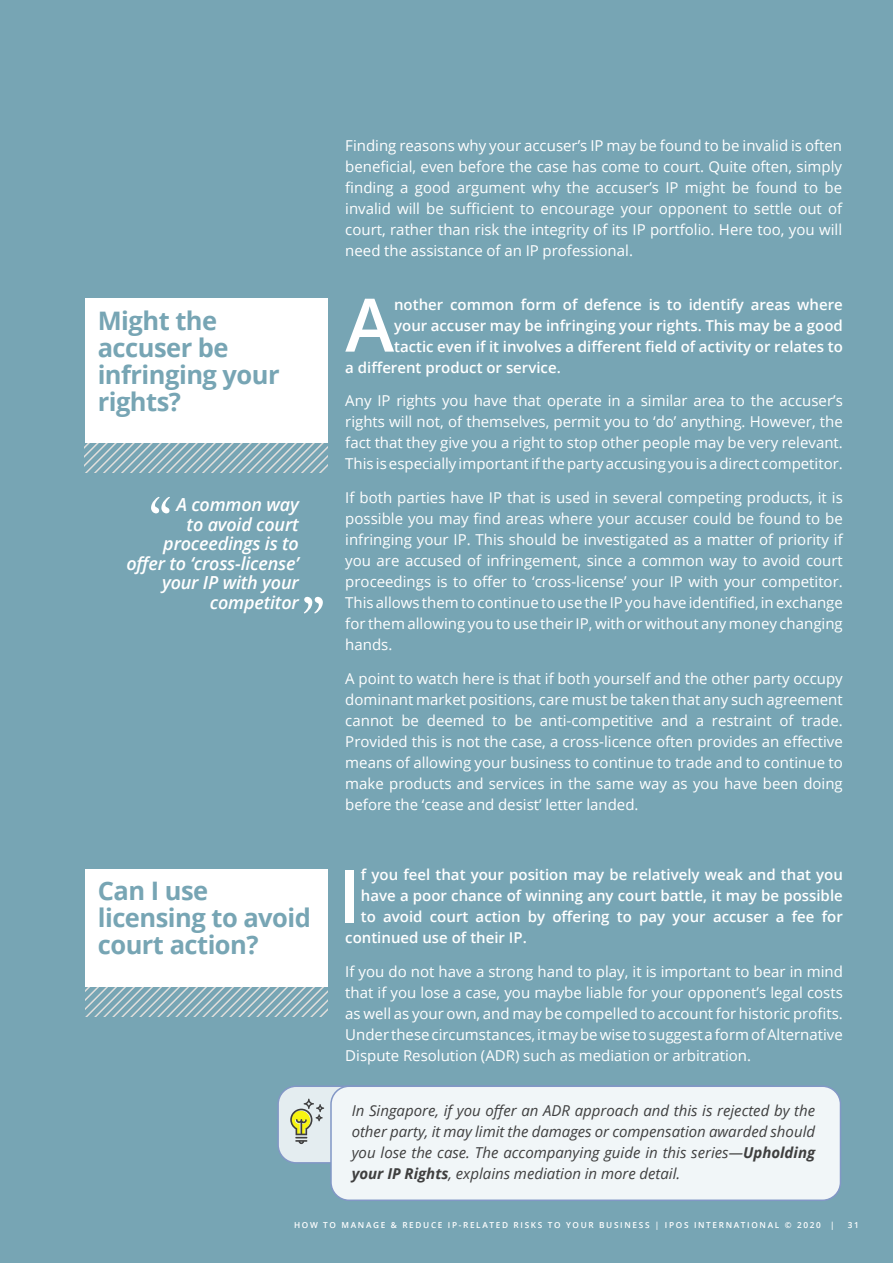
<style>
.page{position:relative;width:893px;height:1263px;background:#fff}
.page>*{position:absolute;margin:0;border:0;box-sizing:border-box;transform-origin:0 0}
.Paragraph_Style_1-Sp{font:600 73.8px "Open Sans";color:#fff}
.Paragraph_Style-A-Ti{font:700 25.5px/27px "Open Sans";letter-spacing:-.02em;color:#77a5b4}
.Bubble-Colored-Flush{font:italic 600 18px/19.5px "Open Sans";letter-spacing:-.01em;color:#fff;text-align:right}
.Paragraph_Style_1-Sp-2{font:15px/21px "Open Sans";color:#fff;text-align:justify}
.Paragraph_Style_1-Sp-3{font:600 15px "Open Sans";color:#fff}
.Paragraph_Style_1-Sp-4{font:italic 15px/21px "Open Sans";color:#3f3f3f;text-align:justify}
.t1{font:600 8.25px "Open Sans";letter-spacing:.2em;color:#fff}
.s1{font-weight:700}
</style>
<div class="page">
<div style="left:1px;top:0;width:892px;height:1263px;background:#77a5b4"></div>
<div style="left:85px;top:298px;width:242px;height:145px;background:#fff"></div>
<svg style="left:85px;top:443px;width:242px;height:30px"></svg>
<svg style="left:304px;top:597px;width:19px;height:16px"></svg>
<svg style="left:151px;top:497px;width:19px;height:16px"></svg>
<div style="left:85px;top:869px;width:242px;height:118px;background:#fff"></div>
<svg style="left:85px;top:987px;width:242px;height:30px"></svg>
<div style="left:278px;top:1086px;width:510px;height:77px;background:#e4edf0;border-radius:18px"></div>
<div style="left:331px;top:1086px;width:509px;height:114px;background:#f1f6f8;border-radius:18px"></div>
<div style="left:330px;top:1085px;width:511px;height:116px;border:2px solid #8297c6;border-radius:18px"></div>
<svg style="left:290px;top:1098px;width:34px;height:46px"></svg>
<p class="Paragraph_Style-A-Ti" style="left:98px;top:306px;width:183px">Might the accuser be infringing your rights?</p>
<p class="Bubble-Colored-Flush" style="left:127px;top:495px;width:174px">A common way<br>to avoid court proceedings is to offer to ‘cross-license’ your IP with your competitor</p>
<p class="Paragraph_Style-A-Ti" style="left:98px;top:877px;width:215px">Can I use licensing to avoid court action?</p>
<p class="Paragraph_Style_1-Sp-2" style="left:345px;top:135px;width:498px">Finding reasons why your accuser’s IP may be found to be invalid is often beneficial, even before the case has come to court. Quite often, simply finding a good argument why the accuser’s IP might be found to be invalid will be sufficient to encourage your opponent to settle out of court, rather than risk the integrity of its IP portfolio. Here too, you will need the assistance of an IP professional.</p>
<p class="Paragraph_Style_1-Sp" style="left:345px;top:274px;width:50px">A</p>
<p class="Paragraph_Style_1-Sp-3" style="left:394px;top:294px;width:450px">nother common form of defence is to identify areas where</p>
<p class="Paragraph_Style_1-Sp-3" style="left:394px;top:315px;width:450px">your accuser may be infringing your rights. This may be a good</p>
<p class="Paragraph_Style_1-Sp-3" style="left:394px;top:336px;width:450px">tactic even if it involves a different field of activity or relates to</p>
<p class="Paragraph_Style_1-Sp-3" style="left:345px;top:357px;width:217px">a different product or service.</p>
<p class="Paragraph_Style_1-Sp-2" style="left:345px;top:390px;width:499px">Any IP rights you have that operate in a similar area to the accuser’s rights will not, of themselves, permit you to ‘do’ anything. However, the fact that they give you a right to stop other people may be very relevant.<br>This is especially important if the party accusing you is a direct competitor.</p>
<p class="Paragraph_Style_1-Sp-2" style="left:345px;top:487px;width:499px">If both parties have IP that is used in several competing products, it is possible you may find areas where your accuser could be found to be infringing your IP. This should be investigated as a matter of priority if you are accused of infringement, since a common way to avoid court proceedings is to offer to ‘cross-license’ your IP with your competitor.<br>This allows themtocontinue touse the IPyouhave identified, inexchange for them allowing you to use their IP, with or without any money changing hands.</p>
<p class="Paragraph_Style_1-Sp-2" style="left:345px;top:668px;width:499px">A point to watch here is that if both yourself and the other party occupy dominant market positions, care must be taken that any such agreement cannot be deemed to be anti-competitive and a restraint of trade.<br>Provided this is not the case, a cross-licence often provides an effective means of allowing your business to continue to trade and to continue to make products and services in the same way as you have been doing before the ‘cease and desist’ letter landed.</p>
<p class="Paragraph_Style_1-Sp" style="left:338px;top:845px;width:24px">I</p>
<p class="Paragraph_Style_1-Sp-3" style="left:361px;top:865px;width:483px">f you feel that your position may be relatively weak and that you</p>
<p class="Paragraph_Style_1-Sp-3" style="left:361px;top:886px;width:483px">have a poor chance of winning any court battle, it may be possible</p>
<p class="Paragraph_Style_1-Sp-3" style="left:361px;top:907px;width:483px">to avoid court action by offering to pay your accuser a fee for</p>
<p class="Paragraph_Style_1-Sp-3" style="left:345px;top:928px;width:183px">continued use of their IP.</p>
<p class="Paragraph_Style_1-Sp-2" style="left:345px;top:961px;width:499px">If you do not have a strong hand to play, it is important to bear in mind that if you lose a case, you maybe liable for your opponent’s legal costs as well as your own, and may be compelled to account for historic profits.<br>Under these circumstances, it may be wise to suggest a form of Alternative Dispute Resolution (ADR) such as mediation or arbitration.</p>
<p class="Paragraph_Style_1-Sp-4" style="left:352px;top:1100px;width:465px">In Singapore, if you offer an ADR approach and this is rejected by the other party, it may limit the damages or compensation awarded should you lose the case. The accompanying guide in this series—<span class="s1">Upholding your IP Rights</span>, explains mediation in more detail.</p>
<p class="t1" style="left:294px;top:1219px;width:542px">HOW TO MANAGE &amp; REDUCE IP-RELATED RISKS TO YOUR BUSINESS | IPOS INTERNATIONAL © 2020 |</p>
<p class="t1" style="left:848px;top:1219px;width:13px">31</p>
</div>
